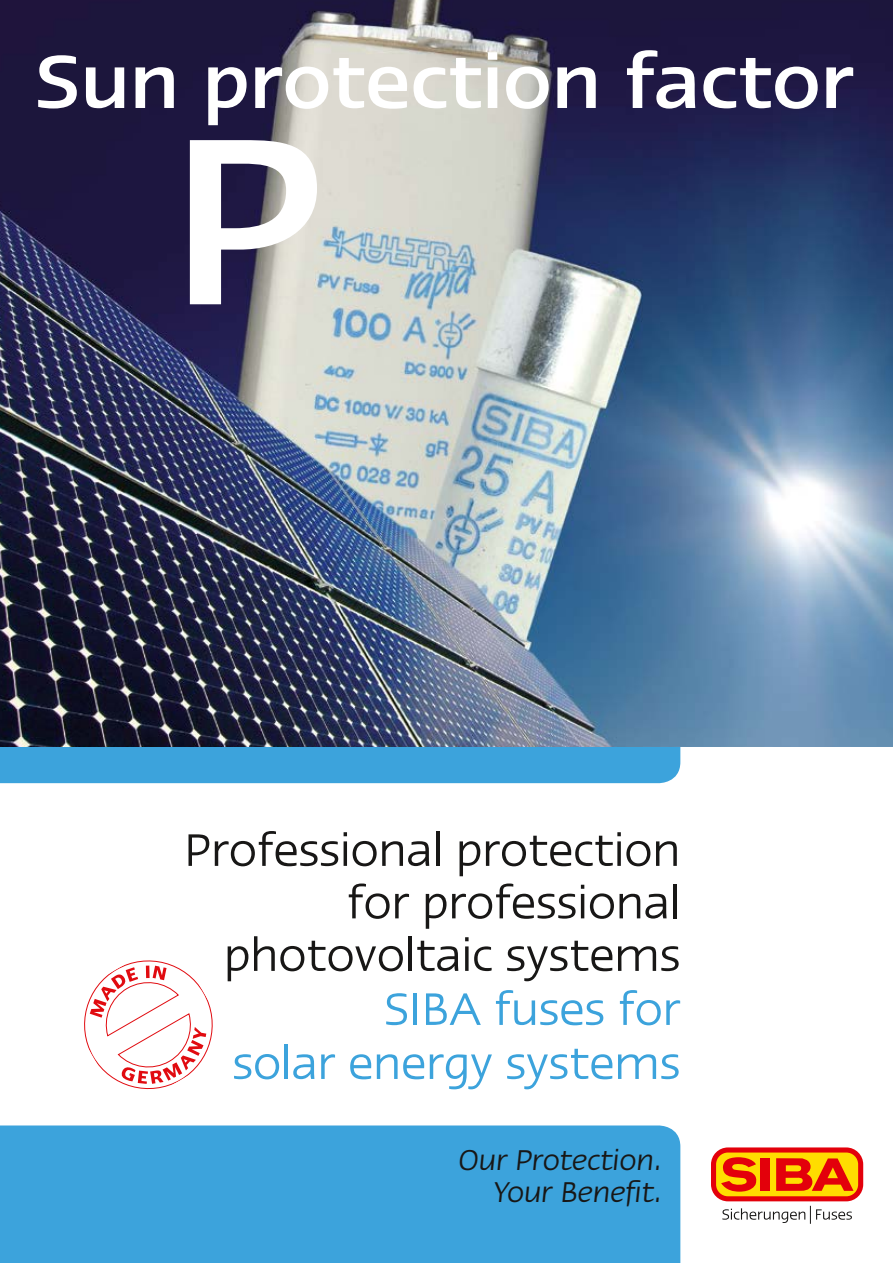
<style>
.page{position:relative;width:893px;height:1263px;background:#fff}
.page>*{position:absolute;margin:0;border:0;box-sizing:border-box;transform-origin:0 0}
.t1{font:500 273.6px "Linotype Ergo";color:#fff}
.t2{font:500 87px "Linotype Ergo";color:#fff}
.t3{font:52.5px/52.5px "Linotype Ergo";color:#181716;text-align:right}
.t4{font:52.5px/54px "Linotype Ergo";color:#3ca3dc;text-align:right}
.t5{font:italic 33px/31.5px "Linotype Ergo";color:#181716;text-align:right}
</style>
<div class="page">
<div style="left:0;top:1125px;width:680px;height:138px;background:#3ca3dc"></div>
<div style="left:0;top:747px;width:680px;height:36px;background:#3ca3dc"></div>
<svg style="left:711px;top:1147px;width:152px;height:77px"></svg>
<img style="left:0;top:0;width:893px;height:747px">
<svg style="left:84px;top:960px;width:129px;height:130px"></svg>
<h2 class="t2" style="left:35px;top:35px;width:820px">Sun protection factor</h2>
<h1 class="t1" style="left:168px;top:76px;width:159px">P</h1>
<p class="t3" style="left:184px;top:823px;width:498px">Professional protection for professional photovoltaic systems</p>
<p class="t4" style="left:232px;top:981px;width:449px">SIBA fuses for<br>solar energy systems</p>
<p class="t5" style="left:459px;top:1144px;width:205px">Our Protection.<br>Your Benefit.</p>
</div>
